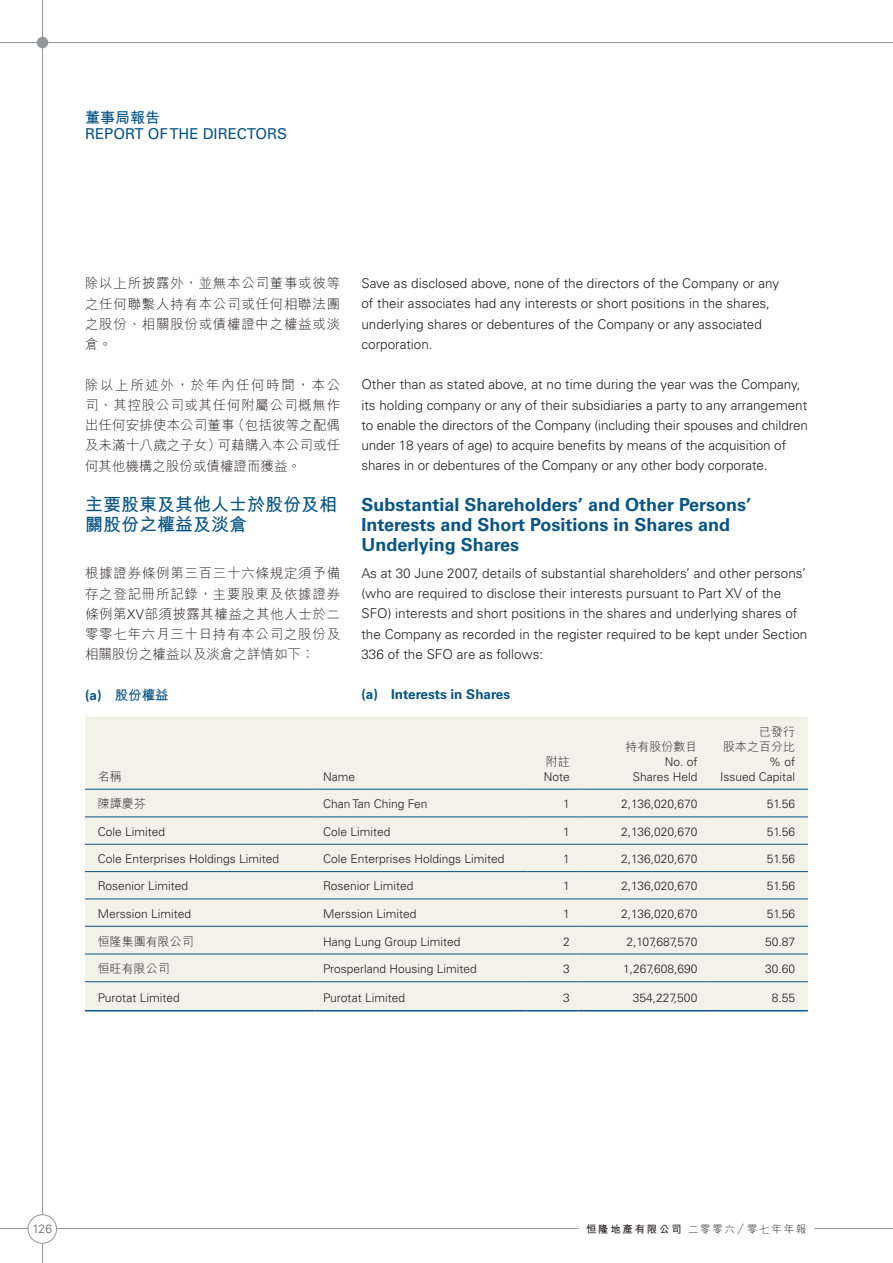
<style>
.page{position:relative;width:893px;height:1263px;background:#fff}
.page>*{position:absolute;margin:0;border:0;box-sizing:border-box;transform-origin:0 0}
.t1{font:700 18px/20.2px "Univers";color:#075485}
.t2{font:700 18px/20.2px "M Hei HK";color:#075485}
.t3{font:15px "Univers";color:#075485}
.t4{font:700 15px "M Hei HK";color:#075485}
.t5{font:300 13.5px/20.2px "Univers";color:#231f20}
.t6{font:300 13.5px/20.2px "M Hei HK";letter-spacing:.035em;color:#231f20;text-align:justify}
.t7{font:700 13.5px "Univers";color:#075485}
.t8{font:700 13.5px "M Hei HK";color:#075485}
.t9{font:300 12px/15px "Univers";color:#231f20;text-align:right}
.t10{font:300 12px/15px "M Hei";color:#231f20;text-align:right}
.t11{font:300 12px "Univers";color:#636366}
.t12{font:300 10.5px "M Hei HK";letter-spacing:.16em;color:#231f20}
.s1{font-family:"Univers"}
.s2{font-family:"M Hei HK"}
.s3{font-weight:700}
</style>
<div class="page">
<hr style="left:0;top:42px;width:893px;height:1px;background:#939598">
<hr style="left:0;top:1228px;width:578px;height:1px;background:#939598">
<hr style="left:42px;top:0;width:1px;height:1263px;background:#939598">
<div style="left:37px;top:37px;width:11px;height:11px;background:#939598;border-radius:50%"></div>
<hr style="left:814px;top:1228px;width:79px;height:1px;background:#939598">
<div style="left:28px;top:1215px;width:29px;height:28px;background:#fff;border-radius:50%"></div>
<div style="left:28px;top:1214px;width:29px;height:29px;border:1px solid #939598;border-radius:50%"></div>
<div style="left:85px;top:716px;width:723px;height:294px;background:#f2f2e9"></div>
<hr style="left:85px;top:789px;width:230px;height:1px;background:#075485">
<hr style="left:315px;top:789px;width:212px;height:1px;background:#075485">
<hr style="left:527px;top:789px;width:51px;height:1px;background:#075485">
<hr style="left:578px;top:789px;width:128px;height:1px;background:#075485">
<hr style="left:706px;top:789px;width:102px;height:1px;background:#075485">
<hr style="left:85px;top:816px;width:230px;height:1px;background:#075485">
<hr style="left:315px;top:816px;width:212px;height:1px;background:#075485">
<hr style="left:527px;top:816px;width:51px;height:1px;background:#075485">
<hr style="left:578px;top:816px;width:128px;height:1px;background:#075485">
<hr style="left:706px;top:816px;width:102px;height:1px;background:#075485">
<hr style="left:85px;top:844px;width:230px;height:1px;background:#075485">
<hr style="left:315px;top:844px;width:212px;height:1px;background:#075485">
<hr style="left:527px;top:844px;width:51px;height:1px;background:#075485">
<hr style="left:578px;top:844px;width:128px;height:1px;background:#075485">
<hr style="left:706px;top:844px;width:102px;height:1px;background:#075485">
<hr style="left:85px;top:871px;width:230px;height:1px;background:#075485">
<hr style="left:315px;top:871px;width:212px;height:1px;background:#075485">
<hr style="left:527px;top:871px;width:51px;height:1px;background:#075485">
<hr style="left:578px;top:871px;width:128px;height:1px;background:#075485">
<hr style="left:706px;top:871px;width:102px;height:1px;background:#075485">
<hr style="left:85px;top:898px;width:230px;height:1px;background:#075485">
<hr style="left:315px;top:898px;width:212px;height:1px;background:#075485">
<hr style="left:527px;top:898px;width:51px;height:1px;background:#075485">
<hr style="left:578px;top:898px;width:128px;height:1px;background:#075485">
<hr style="left:706px;top:898px;width:102px;height:1px;background:#075485">
<hr style="left:85px;top:926px;width:230px;height:1px;background:#075485">
<hr style="left:315px;top:926px;width:212px;height:1px;background:#075485">
<hr style="left:527px;top:926px;width:51px;height:1px;background:#075485">
<hr style="left:578px;top:926px;width:128px;height:1px;background:#075485">
<hr style="left:706px;top:926px;width:102px;height:1px;background:#075485">
<hr style="left:85px;top:954px;width:230px;height:1px;background:#075485">
<hr style="left:315px;top:954px;width:212px;height:1px;background:#075485">
<hr style="left:527px;top:954px;width:51px;height:1px;background:#075485">
<hr style="left:578px;top:954px;width:128px;height:1px;background:#075485">
<hr style="left:706px;top:954px;width:102px;height:1px;background:#075485">
<hr style="left:85px;top:981px;width:230px;height:1px;background:#075485">
<hr style="left:315px;top:981px;width:212px;height:1px;background:#075485">
<hr style="left:527px;top:981px;width:51px;height:1px;background:#075485">
<hr style="left:578px;top:981px;width:128px;height:1px;background:#075485">
<hr style="left:706px;top:981px;width:102px;height:1px;background:#075485">
<hr style="left:85px;top:1010px;width:230px;height:1px;background:#075485">
<hr style="left:315px;top:1010px;width:212px;height:1px;background:#075485">
<hr style="left:527px;top:1010px;width:51px;height:1px;background:#075485">
<hr style="left:578px;top:1010px;width:128px;height:1px;background:#075485">
<hr style="left:706px;top:1010px;width:102px;height:1px;background:#075485">
<p class="t4" style="left:85px;top:106px;width:76px">董事局報告</p>
<p class="t3" style="left:85px;top:125px;width:202px">REPORT OF THE DI RECTORS</p>
<p class="t6" style="left:85px;top:273px;width:257px">除以上所披露外，並無本公司董事或彼等之任何聯繫人持有本公司或任何相聯法團之股份、相關股份或債權證中之權益或淡倉。</p>
<p class="t6" style="left:85px;top:374px;width:257px">除以上所述外，於年內任何時間，本公司、其控股公司或其任何附屬公司概無作出任何安排使本公司董事（包括彼等之配偶及未滿十八歲之子女）可藉購入本公司或任何其他機構之股份或債權證而獲益。</p>
<h1 class="t2" style="left:85px;top:493px;width:253px">主要股東及其他人士於股份及相關股份之權益及淡倉</h1>
<p class="t6" style="left:85px;top:563px;width:257px">根據證券條例第三百三十六條規定須予備存之登記冊所記錄，主要股東及依據證券條例第XV部須披露其權益之其他人士於二零零七年六月三十日持有本公司之股份及相關股份之權益以及淡倉之詳情如下︰</p>
<p class="t8" style="left:85px;top:685px;width:85px"><span class="s1">(a)</span> 股份權益</p>
<p class="t5" style="left:361px;top:273px;width:419px">Save as disclosed above, none of the directors of the Company or any of their associates had any interests or short positions in the shares, underlying shares or debentures of the Company or any associated corporation.</p>
<p class="t5" style="left:361px;top:374px;width:448px">Other than as stated above, at no time during the year was the Company, its holding company or any of their subsidiaries a party to any arrangement to enable the directors of the Company (including their spouses and children under 18 years of age) to acquire benefits by means of the acquisition of shares in or debentures of the Company or any other body corporate.</p>
<h1 class="t1" style="left:361px;top:494px;width:391px">Substantial Shareholders’ and Other Persons’<br>Interests and Short Positions in Shares and<br>Underlying Shares</h1>
<p class="t5" style="left:361px;top:563px;width:447px">As at 30 June 2007, details of substantial shareholders’ and other persons’ (who are required to disclose their interests pursuant to Part XV of the SFO) interests and short positions in the shares and underlying shares of the Company as recorded in the register required to be kept under Section 336 of the SFO are as follows:</p>
<p class="t7" style="left:361px;top:687px;width:150px">(a) Interests in Shares</p>
<p class="t10" style="left:98px;top:769px;width:25px">名稱</p>
<p class="t9" style="left:323px;top:769px;width:34px">Name</p>
<p class="t10" style="left:546px;top:754px;width:25px">附註</p>
<p class="t9" style="left:544px;top:769px;width:28px">Note</p>
<p class="t10" style="left:625px;top:739px;width:73px">持有股份數目</p>
<p class="t9" style="left:633px;top:754px;width:66px">No. of<br>Shares Held</p>
<p class="t10" style="left:723px;top:724px;width:73px">已發行<br>股本之百分比</p>
<p class="t9" style="left:720px;top:754px;width:76px">% of<br>Issued Capital</p>
<p class="t10" style="left:98px;top:797px;width:49px">陳譚慶芬</p>
<p class="t9" style="left:323px;top:797px;width:106px">Chan Tan Ching Fen</p>
<p class="t9" style="left:563px;top:797px;width:8px">1</p>
<p class="t9" style="left:621px;top:797px;width:78px">2,136,020,670</p>
<p class="t9" style="left:767px;top:797px;width:30px">51.56</p>
<p class="t9" style="left:98px;top:824px;width:69px">Cole Limited</p>
<p class="t9" style="left:323px;top:824px;width:69px">Cole Limited</p>
<p class="t9" style="left:563px;top:824px;width:8px">1</p>
<p class="t9" style="left:621px;top:824px;width:78px">2,136,020,670</p>
<p class="t9" style="left:767px;top:824px;width:30px">51.56</p>
<p class="t9" style="left:98px;top:851px;width:183px">Cole Enterprises Holdings Limited</p>
<p class="t9" style="left:323px;top:851px;width:183px">Cole Enterprises Holdings Limited</p>
<p class="t9" style="left:563px;top:851px;width:8px">1</p>
<p class="t9" style="left:621px;top:851px;width:78px">2,136,020,670</p>
<p class="t9" style="left:767px;top:851px;width:30px">51.56</p>
<p class="t9" style="left:98px;top:879px;width:92px">Rosenior Limited</p>
<p class="t9" style="left:323px;top:879px;width:92px">Rosenior Limited</p>
<p class="t9" style="left:563px;top:879px;width:8px">1</p>
<p class="t9" style="left:621px;top:879px;width:78px">2,136,020,670</p>
<p class="t9" style="left:767px;top:879px;width:30px">51.56</p>
<p class="t9" style="left:98px;top:906px;width:95px">Merssion Limited</p>
<p class="t9" style="left:323px;top:906px;width:95px">Merssion Limited</p>
<p class="t9" style="left:563px;top:906px;width:8px">1</p>
<p class="t9" style="left:621px;top:906px;width:78px">2,136,020,670</p>
<p class="t9" style="left:767px;top:906px;width:30px">51.56</p>
<p class="t10" style="left:98px;top:934px;width:98px"><span class="s2">恒</span>隆集團有限公司</p>
<p class="t9" style="left:323px;top:934px;width:139px">Hang Lung Group Limited</p>
<p class="t9" style="left:563px;top:934px;width:7px">2</p>
<p class="t9" style="left:627px;top:934px;width:72px">2,107,687,570</p>
<p class="t9" style="left:765px;top:934px;width:32px">50.87</p>
<p class="t10" style="left:98px;top:962px;width:73px"><span class="s2">恒</span>旺有限公司</p>
<p class="t9" style="left:323px;top:961px;width:155px">Prosperland Housing Limited</p>
<p class="t9" style="left:563px;top:961px;width:8px">3</p>
<p class="t9" style="left:623px;top:961px;width:76px">1,267,608,690</p>
<p class="t9" style="left:765px;top:961px;width:32px">30.60</p>
<p class="t9" style="left:98px;top:990px;width:84px">Purotat Limited</p>
<p class="t9" style="left:323px;top:990px;width:84px">Purotat Limited</p>
<p class="t9" style="left:563px;top:990px;width:8px">3</p>
<p class="t9" style="left:633px;top:990px;width:66px">354,227,500</p>
<p class="t9" style="left:772px;top:990px;width:25px">8.55</p>
<p class="t11" style="left:33px;top:1222px;width:21px">126</p>
<p class="t12" style="left:586px;top:1221px;width:222px"><span class="s3">恒隆地產有限公司</span> 二零零六／零七年年報</p>
</div>
